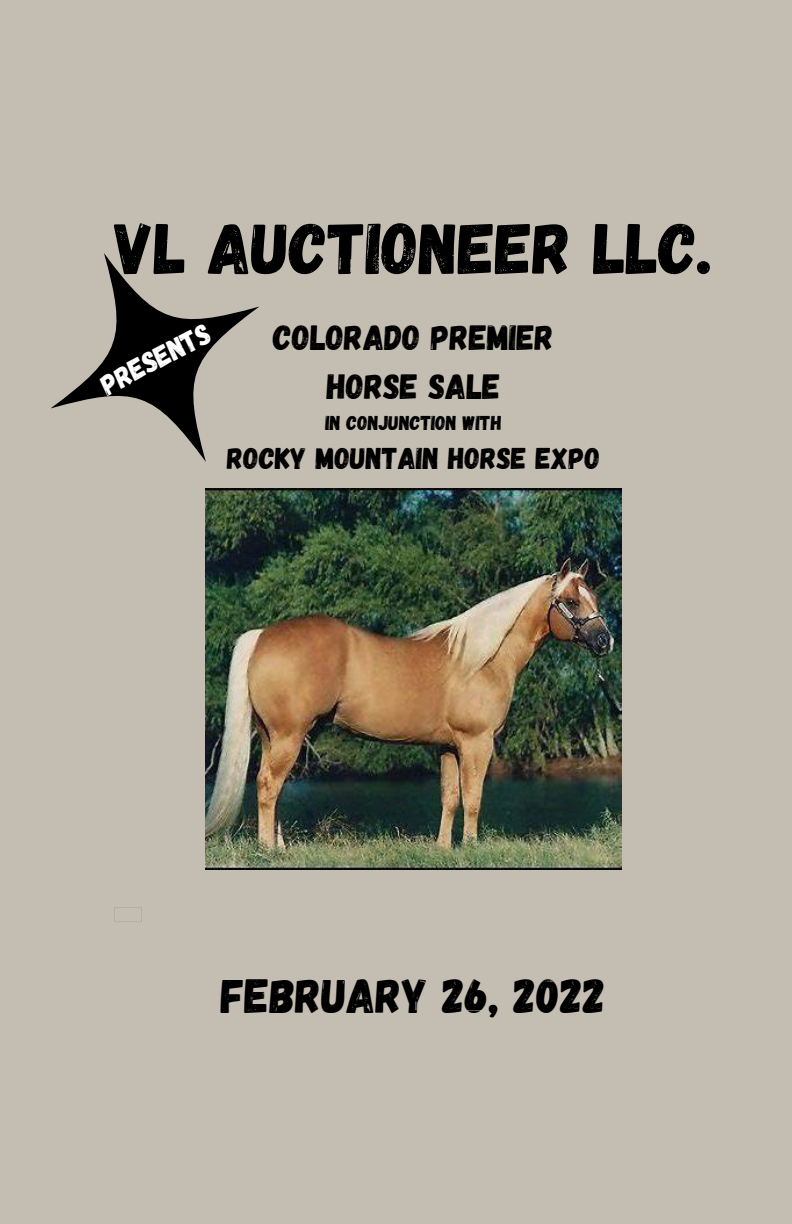
<style>
.page{position:relative;width:792px;height:1224px;background:#c4bdb2}
.page>*{position:absolute;margin:0;border:0;box-sizing:border-box;transform-origin:0 0}
.t1{font:72px "Gagalin";color:#000}
.t2{font:48px "Gagalin";color:#000}
.t3{font:35px/48.8px "Gagalin";color:#000;text-align:center}
.t4{font:30px "Gagalin";color:#000}
.t5{font:28.8px "Gagalin";color:#fff}
.t6{font:20px "Gagalin";color:#000}
</style>
<div class="page">
<img style="left:206px;top:489px;width:415px;height:381px">
<svg style="left:51px;top:253px;width:259px;height:260px"></svg>
<svg style="left:116px;top:907px;width:26px;height:15px"></svg>
<h1 class="t1" style="left:115px;top:202px;width:600px">VL AUCTIONEER LLC.</h1>
<p class="t5" style="left:94px;top:371px;width:121px;rotate:-28deg">PRESENTS</p>
<p class="t3" style="left:273px;top:311px;width:282px">COLORADO PREMIER<br>HORSE SALE</p>
<p class="t6" style="left:325px;top:410px;width:178px">IN CONJUNCTION WITH</p>
<p class="t4" style="left:227px;top:439px;width:375px">ROCKY MOUNTAIN HORSE EXPO</p>
<h2 class="t2" style="left:221px;top:965px;width:386px">FEBRUARY 26, 2022</h2>
</div>
